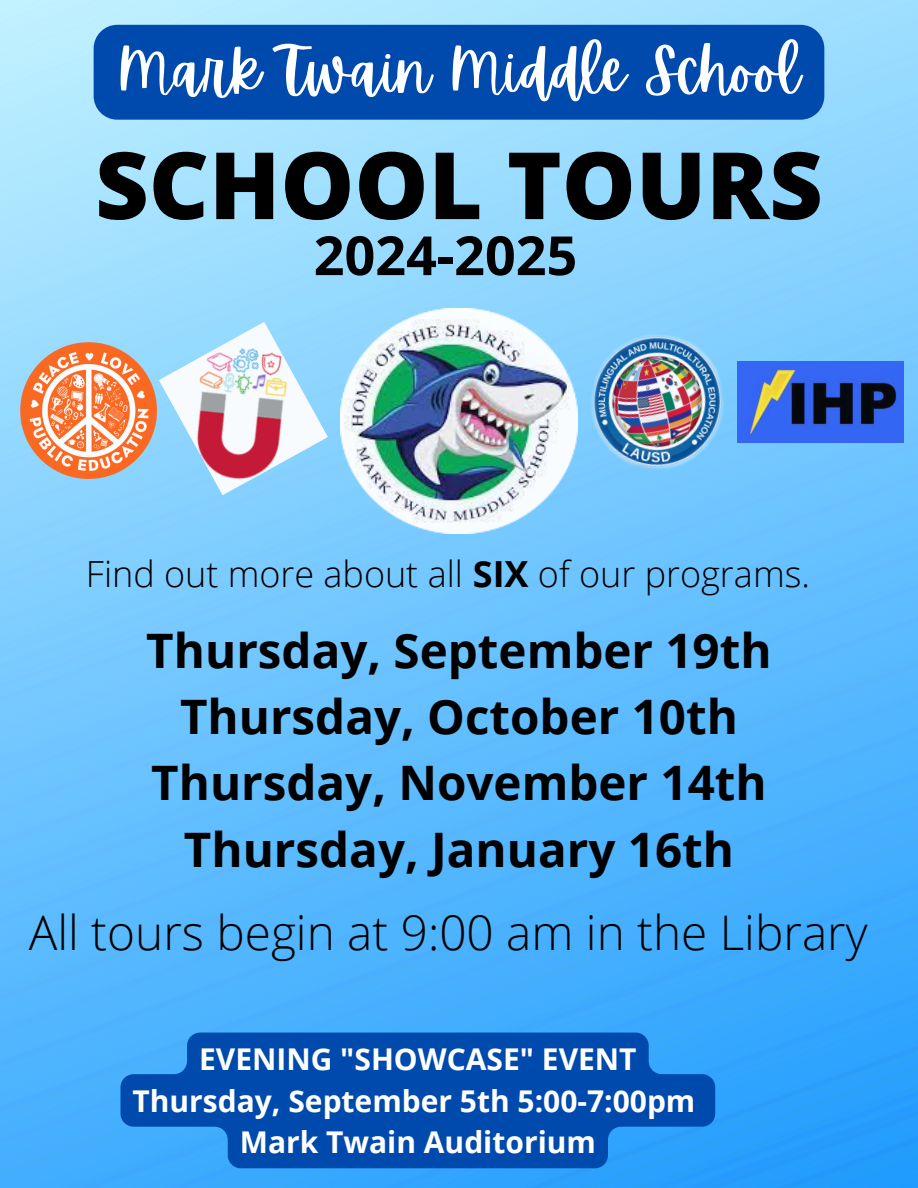
<style>
.page{position:relative;width:918px;height:1188px;background:#fff}
.page>*{position:absolute;margin:0;border:0;box-sizing:border-box;transform-origin:0 0}
.t1{font:800 93px "Open Sans";color:#000}
.t2{font:60px "Apricots";color:#fff}
.t3{font:700 54px "Open Sans";color:#000}
.t4{font:300 47.7px "Open Sans";color:#000}
.t5{font:700 47.55px/66.3px "Open Sans";color:#000;text-align:center}
.t6{font:300 36px "Open Sans";color:#000}
.t7{font:700 30px "Open Sans";color:#fff}
.s1{font-weight:700}
</style>
<div class="page">
<img style="left:0;top:0;width:918px;height:1188px">
<img style="left:578px;top:322px;width:160px;height:161px">
<img style="left:340px;top:308px;width:238px;height:225px">
<img style="left:17px;top:340px;width:142px;height:141px">
<img style="left:738px;top:362px;width:165px;height:81px">
<img style="left:159px;top:322px;width:169px;height:173px">
<div style="left:94px;top:25px;width:730px;height:95px;background:#004aad"></div>
<svg style="left:120px;top:1033px;width:595px;height:135px;background:#0a5bbb"></svg>
<h3 class="t2" style="left:118px;top:36px;width:684px">Mark Twain Middle School</h3>
<h1 class="t1" style="left:95px;top:120px;width:729px">SCHOOL TOURS</h1>
<h2 class="t3" style="left:314px;top:217px;width:265px">2024-2025</h2>
<p class="t6" style="left:86px;top:548px;width:726px">Find out more about all <span class="s1">SIX</span> of our programs.</p>
<p class="t5" style="left:146px;top:616px;width:627px">Thursday, September 19th<br>Thursday, October 10th<br>Thursday, November 14th<br>Thursday, January 16th</p>
<p class="t4" style="left:29px;top:899px;width:840px">All tours begin at 9:00 am in the Library</p>
<p class="t7" style="left:199px;top:1038px;width:439px">EVENING "SHOWCASE" EVENT</p>
<p class="t7" style="left:132px;top:1080px;width:564px">Thursday, September 5th 5:00-7:00pm</p>
<h6 class="t7" style="left:240px;top:1121px;width:358px">Mark Twain Auditorium</h6>
</div>
